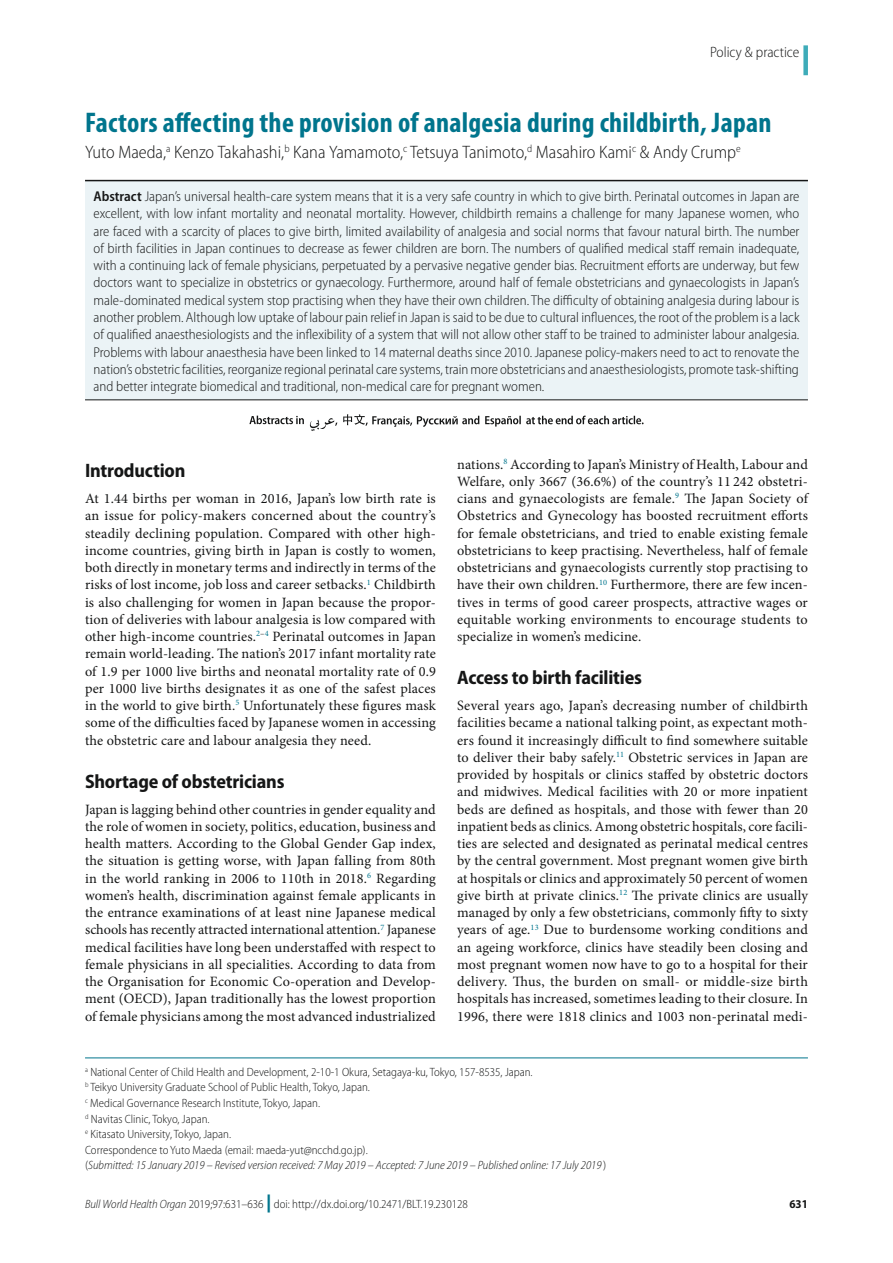
<style>
.page{position:relative;width:893px;height:1263px;background:#fff}
.page>*{position:absolute;margin:0;border:0;box-sizing:border-box;transform-origin:0 0}
.t1{font:700 condensed 28.5px "Myriad Pro";letter-spacing:.01em;color:#00758d}
.t2{font:700 semi-condensed 19.5px "Myriad Pro";letter-spacing:-.01em;color:#151616}
.t3{font:300 semi-condensed 18px "Myriad Pro";color:#151616}
.t4{font:300 semi-condensed 15px "Myriad Pro";color:#151616}
.t5{font:14.25px/17.2px "Minion Pro";letter-spacing:.01em;color:#151616;text-align:justify}
.t6{font:300 semi-condensed 14.25px/17.2px "Myriad Pro";color:#151616;text-align:justify}
.t7{font:300 semi-condensed 12px/15.6px "Myriad Pro";color:#151616}
.t8{font:700 semi-condensed 12px "Myriad Pro";color:#151616}
.s1{font-weight:600}
.s2{font-style:italic}
.s3{font-weight:900;font-stretch:normal;font-size:18px;color:#00758d}
</style>
<div class="page">
<div style="left:803px;top:45px;width:5px;height:30px;background:#3eacb9"></div>
<div style="left:85px;top:180px;width:723px;height:219px;background:#ebf3f6"></div>
<hr style="left:85px;top:1057px;width:723px;height:1px;background:#00758d">
<hr style="left:85px;top:399px;width:723px;height:1px;background:#151616">
<hr style="left:85px;top:180px;width:723px;height:1px;background:#151616">
<svg style="left:310px;top:414px;width:334px;height:17px"></svg>
<svg style="left:249px;top:416px;width:55px;height:8px"></svg>
<p class="t4" style="left:710px;top:44px;width:91px">Policy &amp; practice</p>
<h1 class="t1" style="left:85px;top:107px;width:688px">Factors affecting the provision of analgesia during childbirth, Japan</h1>
<p class="t3" style="left:85px;top:142px;width:657px">Yuto Maeda,<sup>a</sup> Kenzo Takahashi,<sup>b</sup> Kana Yamamoto,<sup>c</sup> Tetsuya Tanimoto,<sup>d</sup> Masahiro Kami<sup>c</sup> &amp; Andy Crump<sup>e</sup></p>
<p class="t6" style="left:94px;top:188px;width:707px"><span class="s1">Abstract</span> Japan’s universal health-care system means that it is a very safe country in which to give birth. Perinatal outcomes in Japan are excellent, with low infant mortality and neonatal mortality. However, childbirth remains a challenge for many Japanese women, who are faced with a scarcity of places to give birth, limited availability of analgesia and social norms that favour natural birth. The number of birth facilities in Japan continues to decrease as fewer children are born. The numbers of qualified medical staff remain inadequate, with a continuing lack of female physicians, perpetuated by a pervasive negative gender bias. Recruitment efforts are underway, but few doctors want to specialize in obstetrics or gynaecology. Furthermore, around half of female obstetricians and gynaecologists in Japan’s male-dominated medical system stop practising when they have their own children. The difficulty of obtaining analgesia during labour is another problem. Although low uptake of labour pain relief in Japan is said to be due to cultural influences, the root of the problem is a lack of qualified anaesthesiologists and the inflexibility of a system that will not allow other staff to be trained to administer labour analgesia.<br>Problems with labour anaesthesia have been linked to 14 maternal deaths since 2010. Japanese policy-makers need to act to renovate the nation’s obstetric facilities, reorganize regional perinatal care systems, train more obstetricians and anaesthesiologists, promote task-shifting and better integrate biomedical and traditional, non-medical care for pregnant women.</p>
<h2 class="t2" style="left:85px;top:458px;width:102px">Introduction</h2>
<p class="t5" style="left:85px;top:490px;width:352px">At 1.44 births per woman in 2016, Japan’s low birth rate is an issue for policy-makers concerned about the country’s steadily declining population. Compared with other high&shy;income countries, giving birth in Japan is costly to women, both directly in monetary terms and indirectly in terms of the risks of lost income, job loss and career setbacks.<sup>1</sup> Childbirth is also challenging for women in Japan because the propor&shy;tion of deliveries with labour analgesia is low compared with other high-income countries.<sup>2</sup><sup>–</sup><sup>4</sup> Perinatal outcomes in Japan remain world-leading. The nation’s 2017 infant mortality rate of 1.9 per 1000 live births and neonatal mortality rate of 0.9 per 1000 live births designates it as one of the safest places in the world to give birth.<sup>5</sup> Unfortunately these figures mask some of the difficulties faced by Japanese women in accessing the obstetric care and labour analgesia they need.</p>
<h2 class="t2" style="left:85px;top:769px;width:201px">Shortage of obstetricians</h2>
<p class="t5" style="left:85px;top:800px;width:352px">Japan is lagging behind other countries in gender equality and the role of women in society, politics, education, business and health matters. According to the Global Gender Gap index, the situation is getting worse, with Japan falling from 80th in the world ranking in 2006 to 110th in 2018.<sup>6</sup> Regarding women’s health, discrimination against female applicants in the entrance examinations of at least nine Japanese medical schools has recently attracted international attention.<sup>7</sup> Japanese medical facilities have long been understaffed with respect to female physicians in all specialities. According to data from the Organisation for Economic Co-operation and Develop&shy;ment (OECD), Japan traditionally has the lowest proportion of female physicians among the most advanced industrialized</p>
<p class="t5" style="left:457px;top:455px;width:352px">nations.<sup>8</sup> According to Japan’s Ministry of Health, Labour and Welfare, only 3667 (36.6%) of the country’s 11 242 obstetri&shy;cians and gynaecologists are female.<sup>9</sup> The Japan Society of Obstetrics and Gynecology has boosted recruitment efforts for female obstetricians, and tried to enable existing female obstetricians to keep practising. Nevertheless, half of female obstetricians and gynaecologists currently stop practising to have their own children.<sup>10</sup> Furthermore, there are few incen&shy;tives in terms of good career prospects, attractive wages or equitable working environments to encourage students to specialize in women’s medicine.</p>
<h2 class="t2" style="left:457px;top:665px;width:186px">Access to birth facilities</h2>
<p class="t5" style="left:457px;top:697px;width:352px">Several years ago, Japan’s decreasing number of childbirth facilities became a national talking point, as expectant moth&shy;ers found it increasingly difficult to find somewhere suitable to deliver their baby safely.<sup>11</sup> Obstetric services in Japan are provided by hospitals or clinics staffed by obstetric doctors and midwives. Medical facilities with 20 or more inpatient beds are defined as hospitals, and those with fewer than 20 inpatient beds as clinics. Among obstetric hospitals, core facili&shy;ties are selected and designated as perinatal medical centres by the central government. Most pregnant women give birth at hospitals or clinics and approximately 50 percent of women give birth at private clinics.<sup>12</sup> The private clinics are usually managed by only a few obstetricians, commonly fifty to sixty years of age.<sup>13</sup> Due to burdensome working conditions and an ageing workforce, clinics have steadily been closing and most pregnant women now have to go to a hospital for their delivery. Thus, the burden on small- or middle-size birth hospitals has increased, sometimes leading to their closure. In 1996, there were 1818 clinics and 1003 non-perinatal medi-</p>
<p class="t7" style="left:85px;top:1064px;width:523px"><sup>a</sup> National Center of Child Health and Development, 2-10-1 Okura, Setagaya-ku, Tokyo, 157-8535, Japan.<br><sup>b</sup> Teikyo University Graduate School of Public Health, Tokyo, Japan.<br><sup>c</sup> Medical Governance Research Institute, Tokyo, Japan.<br><sup>d</sup> Navitas Clinic, Tokyo, Japan.<br><sup>e</sup> Kitasato University, Tokyo, Japan.<br>Correspondence to Yuto Maeda (email: maeda-yut@ncchd.go.jp).<br>(<span class="s2">Submitted: 15 January 2019 – Revised version received: 7 May 2019 – Accepted: 7 June 2019 – Published online: 17 July 2019</span> )</p>
<p class="t7" style="left:85px;top:1197px;width:384px"><span class="s2">Bull World Health Organ</span> 2019;97:631–636 <span class="s3">|</span> doi: http://dx.doi.org/10.2471/BLT.19.230128</p>
<p class="t8" style="left:789px;top:1196px;width:20px">631</p>
</div>
